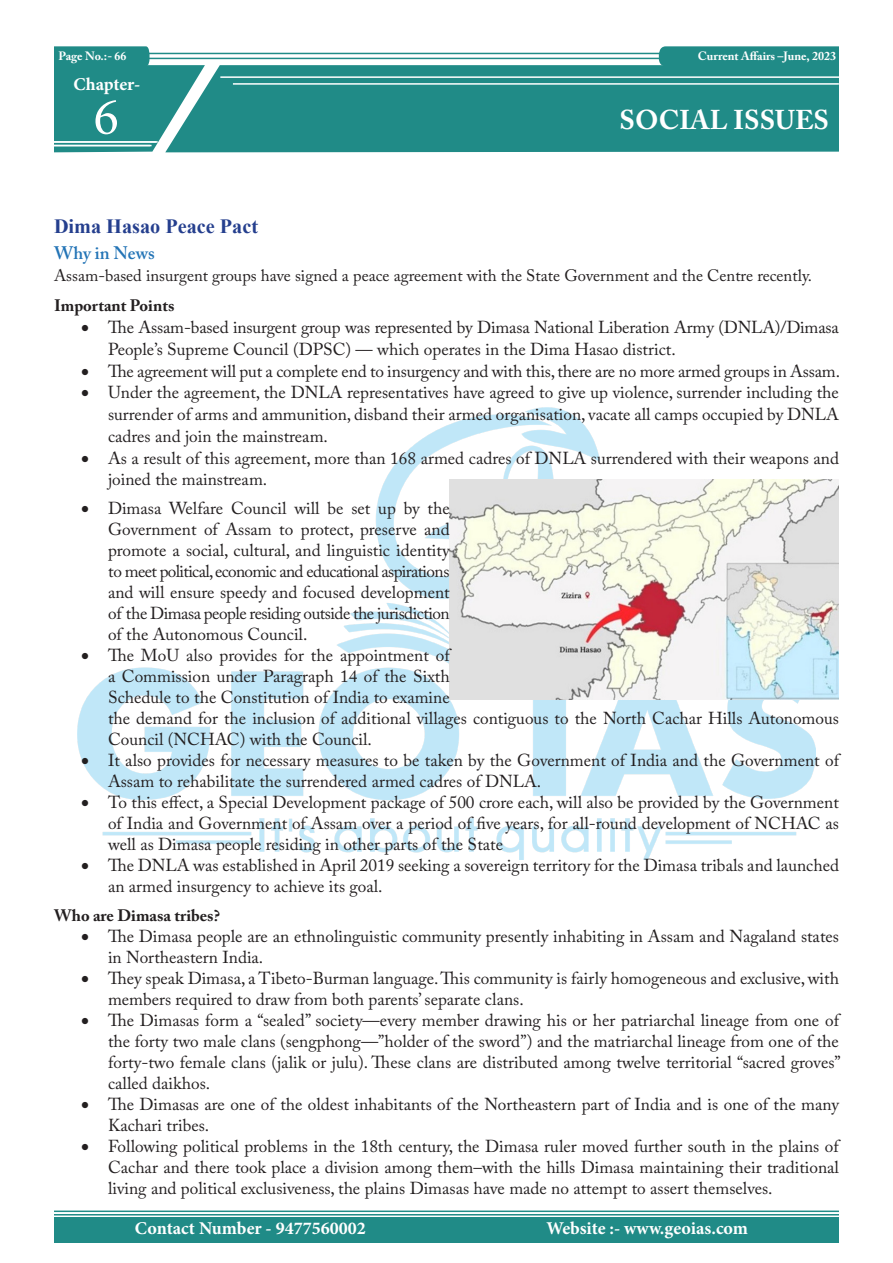
<style>
.page{position:relative;width:893px;height:1263px;background:#fff}
.page>*{position:absolute;margin:0;border:0;box-sizing:border-box;transform-origin:0 0}
.t1{font:52.5px "Minion Pro";color:#fff}
.Chapter_Name{font:700 27px "Adobe Caslon Pro";color:#fff}
.Main_Heading{font:700 20.25px "Times New Roman";color:#253f8e}
.t2{font:700 18px "Minion Pro";color:#fff}
.Sub_heading{font:600 18px "Adobe Caslon Pro";color:#2374b6}
.t3{font:17.25px/21px "Adobe Caslon Pro";color:#231f20}
.List_Paragraph{font:16.5px "Adobe Caslon Pro";color:#231f20}
.Black{font:700 16.5px "Adobe Caslon Pro";color:#231f20}
.t4{font:700 12px "Adobe Caslon Pro";color:#fff}
</style>
<div class="page">
<hr style="left:148px;top:53px;width:691px;height:1px;background:#208b87">
<hr style="left:148px;top:58px;width:690px;height:1px;background:#208b87">
<div style="left:659px;top:46px;width:180px;height:19px;background:#208b87"></div>
<hr style="left:54px;top:1210px;width:785px;height:2px;background:#208b87">
<hr style="left:54px;top:1214px;width:785px;height:1px;background:#208b87">
<div style="left:54px;top:1217px;width:785px;height:26px;background:#208b87"></div>
<img style="left:78px;top:407px;width:737px;height:452px">
<img style="left:450px;top:480px;width:389px;height:219px">
<div style="left:205px;top:65px;width:634px;height:87px;background:#208b87"></div>
<svg style="left:54px;top:46px;width:151px;height:106px;background:#3d9a96"></svg>
<hr style="left:54px;top:145px;width:98px;height:1px;background:#fff">
<hr style="left:54px;top:141px;width:104px;height:2px;background:#fff">
<hr style="left:220px;top:76px;width:620px;height:2px;background:#fff">
<hr style="left:233px;top:83px;width:606px;height:2px;background:#fff">
<p class="t4" style="left:59px;top:49px;width:70px">Page No.:- 66</p>
<p class="t4" style="left:698px;top:49px;width:140px">Current Affairs –June, 2023</p>
<p class="t2" style="left:74px;top:72px;width:68px">Chapter-</p>
<p class="t1" style="left:94px;top:82px;width:27px">6</p>
<p class="Chapter_Name" style="left:619px;top:104px;width:211px">SOCIAL ISSUES</p>
<p class="Main_Heading" style="left:54px;top:212px;width:206px">Dima Hasao Peace Pact</p>
<p class="Sub_heading" style="left:54px;top:242px;width:102px">Why in News</p>
<p class="List_Paragraph" style="left:54px;top:265px;width:760px">Assam-based insurgent groups have signed a peace agreement with the State Government and the Centre recently.</p>
<p class="Black" style="left:54px;top:296px;width:122px">Important Points</p>
<p class="t3" style="left:108px;top:316px;width:732px;line-height:21.8px;text-indent:-27px">• The Assam-based insurgent group was represented by Dimasa National Liberation Army (DNLA)/Dimasa<br>People’s Supreme Council (DPSC) — which operates in the Dima Hasao district.</p>
<p class="t3" style="left:81px;top:360px;width:761px">• The agreement will put a complete end to insurgency and with this, there are no more armed groups in Assam.</p>
<p class="t3" style="left:108px;top:382px;width:732px;line-height:21.8px;text-align:justify;text-indent:-27px">• Under the agreement, the DNLA representatives have agreed to give up violence, surrender including the surrender of arms and ammunition, disband their armed organisation, vacate all camps occupied by DNLA cadres and join the mainstream.</p>
<p class="t3" style="left:108px;top:447px;width:733px;line-height:21.8px;text-indent:-27px">• As a result of this agreement, more than 168 armed cadres of DNLA surrendered with their weapons and joined the mainstream.</p>
<p class="t3" style="left:108px;top:498px;width:343px;text-align:justify;text-indent:-27px">• Dimasa Welfare Council will be set up by the Government of Assam to protect, preserve and promote a social, cultural, and linguistic identity to meet political, economic and educational aspirations and will ensure speedy and focused development of the Dimasa people residing outside the jurisdiction of the Autonomous Council.</p>
<p class="t3" style="left:108px;top:645px;width:732px;text-indent:-27px">• The MoU also provides for the appointment of<br>a Commission under Paragraph 14 of the Sixth<br>Schedule to the Constitution of India to examine<br>the demand for the inclusion of additional villages contiguous to the North Cachar Hills Autonomous Council (NCHAC) with the Council.</p>
<p class="t3" style="left:108px;top:750px;width:733px;text-indent:-27px">• It also provides for necessary measures to be taken by the Government of India and the Government of<br>Assam to rehabilitate the surrendered armed cadres of DNLA.</p>
<p class="t3" style="left:108px;top:792px;width:732px;text-align:justify;text-indent:-27px">• To this effect, a Special Development package of 500 crore each, will also be provided by the Government of India and Government of Assam over a period of five years, for all-round development of NCHAC as well as Dimasa people residing in other parts of the State</p>
<p class="t3" style="left:108px;top:855px;width:732px;text-indent:-27px">• The DNLA was established in April 2019 seeking a sovereign territory for the Dimasa tribals and launched an armed insurgency to achieve its goal.</p>
<p class="Black" style="left:54px;top:905px;width:167px">Who are Dimasa tribes?</p>
<p class="t3" style="left:108px;top:925px;width:732px;text-indent:-27px">• The Dimasa people are an ethnolinguistic community presently inhabiting in Assam and Nagaland states in Northeastern India.</p>
<p class="t3" style="left:108px;top:967px;width:732px;text-indent:-27px">• They speak Dimasa, a Tibeto-Burman language. This community is fairly homogeneous and exclusive, with members required to draw from both parents’ separate clans.</p>
<p class="t3" style="left:108px;top:1009px;width:734px;text-align:justify;text-indent:-27px">• The Dimasas form a “sealed” society—every member drawing his or her patriarchal lineage from one of the forty two male clans (sengphong—”holder of the sword”) and the matriarchal lineage from one of the forty-two female clans (jalik or julu). These clans are distributed among twelve territorial “sacred groves” called daikhos.</p>
<p class="t3" style="left:108px;top:1093px;width:733px;text-indent:-27px">• The Dimasas are one of the oldest inhabitants of the Northeastern part of India and is one of the many<br>Kachari tribes.</p>
<p class="t3" style="left:108px;top:1135px;width:732px;text-align:justify;text-indent:-27px">• Following political problems in the 18th century, the Dimasa ruler moved further south in the plains of Cachar and there took place a division among them–with the hills Dimasa maintaining their traditional living and political exclusiveness, the plains Dimasas have made no attempt to assert themselves.</p>
<p class="t2" style="left:135px;top:1215px;width:232px">Contact Number - 9477560002</p>
<p class="t2" style="left:546px;top:1215px;width:203px">Website :- www.geoias.com</p>
</div>
